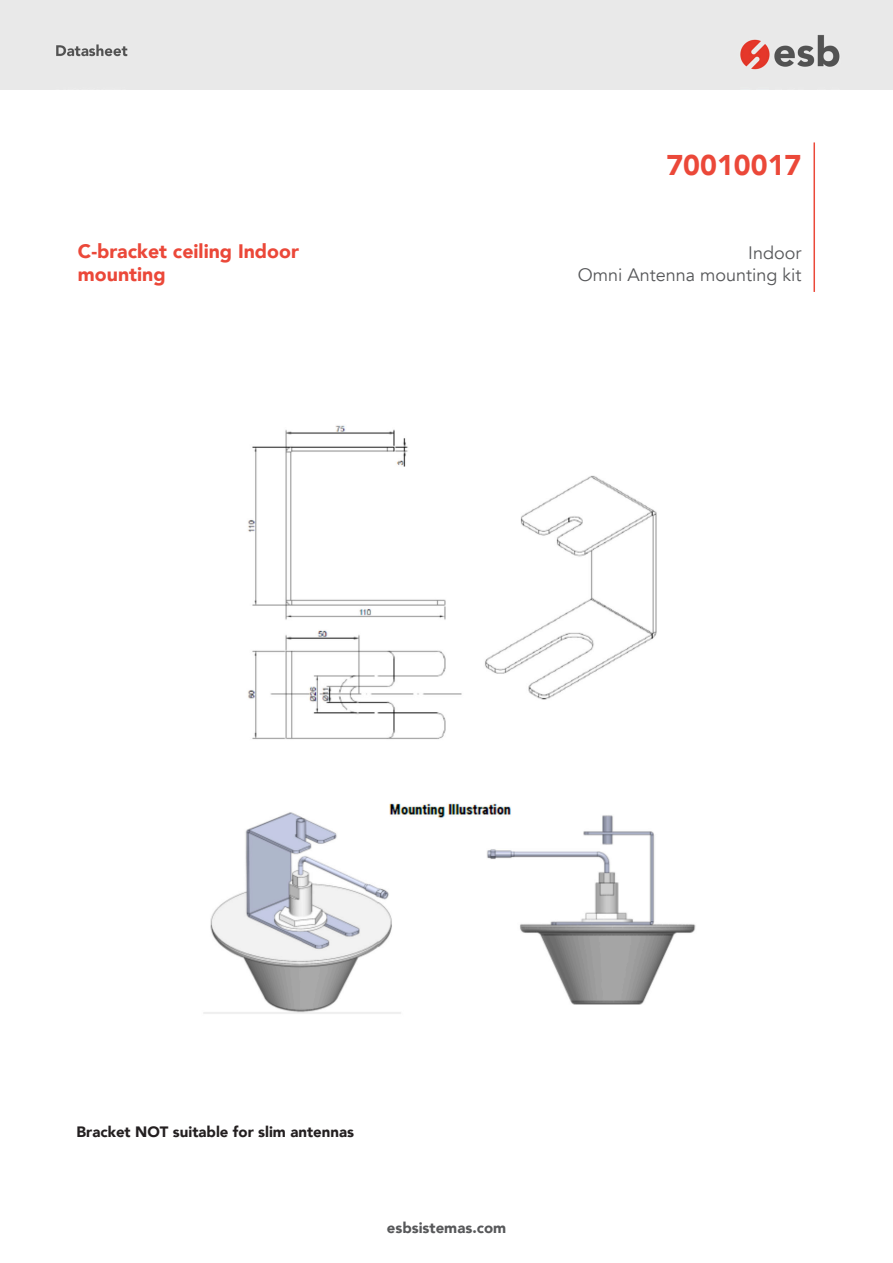
<style>
.page{position:relative;width:893px;height:1263px;background:#fff}
.page>*{position:absolute;margin:0;border:0;box-sizing:border-box;transform-origin:0 0}
.t1{font:900 28.5px "Avenir";color:#eb4839}
.t2{font:900 19.5px/23.4px "Avenir";color:#eb4839}
.t3{font:18px/21.6px "Avenir";color:#57585a;text-align:right}
.t4{font:900 15px "Avenir";color:#231f20}
.t5{font:900 15px "Avenir";color:#57585a}
</style>
<div class="page">
<div style="left:0;top:0;width:893px;height:89px;background:#e9e9e9"></div>
<hr style="left:813px;top:142px;width:2px;height:150px;background:#eb4839">
<img style="left:203px;top:425px;width:493px;height:589px">
<h2 class="t2" style="left:78px;top:240px;width:222px">C-bracket ceiling Indoor mounting</h2>
<h1 class="t1" style="left:666px;top:146px;width:136px">70010017</h1>
<p class="t3" style="left:578px;top:243px;width:225px">Indoor<br>Omni Antenna mounting kit</p>
<p class="t4" style="left:77px;top:1122px;width:279px">Bracket NOT suitable for slim antennas</p>
<p class="t5" style="left:387px;top:1218px;width:121px">esbsistemas.com</p>
</div>
